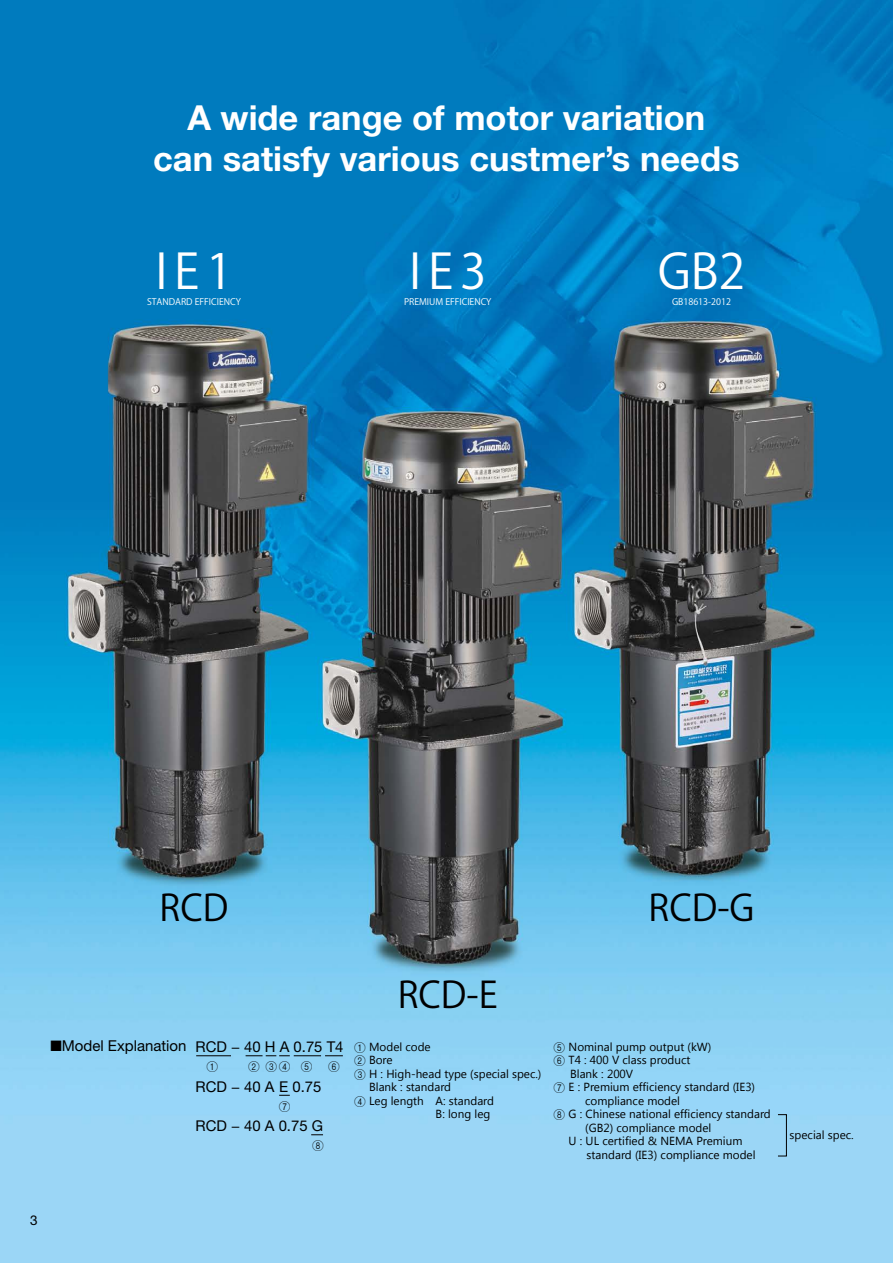
<style>
.page{position:relative;width:893px;height:1263px;background:#fff}
.page>*{position:absolute;margin:0;border:0;box-sizing:border-box;transform-origin:0 0}
.t1{font:48px "Koz Go Pro";letter-spacing:.14em;color:#fff}
.t2{font:36px "Koz Go Pro";color:#000}
.t3{font:700 34.5px/41.4px "Helvetica Neue";color:#fff;text-align:center}
.t4{font:15px "Helvetica Neue";color:#000}
.t5{font:14.85px "Helvetica Neue";color:#000}
.t6{font:13.5px "Helvetica Neue";color:#000}
.t7{font:11.7px "Segoe UI";color:#000}
.t8{font:11.7px "Round Num Whie";color:#000}
.t9{font:9px "Koz Go Pro";color:#fff}
.s1{font-family:"Round Num Whie"}
</style>
<div class="page">
<img style="left:0;top:0;width:893px;height:1263px">
<div style="left:777px;top:1114px;width:10px;height:42px;border:1px solid #000"></div>
<hr style="left:196px;top:1055px;width:35px;height:1px;background:#000">
<svg style="left:246px;top:1055px;width:97px;height:1px"></svg>
<svg style="left:311px;top:1134px;width:12px;height:1px"></svg>
<h3 class="t3" style="left:153px;top:96px;width:588px">A wide range of motor variation can satisfy various custmer’s needs</h3>
<h1 class="t1" style="left:155px;top:240px;width:79px">IE1</h1>
<p class="t9" style="left:147px;top:296px;width:95px">STANDARD EFFICIENCY</p>
<h1 class="t1" style="left:409px;top:240px;width:79px">IE3</h1>
<p class="t9" style="left:404px;top:296px;width:89px">PREMIUM EFFICIENCY</p>
<h1 class="t1" style="left:658px;top:240px;width:89px">GB2</h1>
<p class="t9" style="left:672px;top:296px;width:61px">GB18613-2012</p>
<h2 class="t2" style="left:160px;top:884px;width:70px">RCD</h2>
<h2 class="t2" style="left:649px;top:884px;width:107px">RCD-G</h2>
<h2 class="t2" style="left:398px;top:971px;width:101px">RCD-E</h2>
<p class="t4" style="left:50px;top:1036px;width:138px">■Model Explanation</p>
<p class="t7" style="left:354px;top:1038px;width:78px"><span class="s1">1</span> Model code</p>
<p class="t7" style="left:354px;top:1052px;width:40px"><span class="s1">2</span> Bore</p>
<p class="t7" style="left:354px;top:1065px;width:189px"><span class="s1">3</span> H : High-head type (special spec.)</p>
<p class="t7" style="left:369px;top:1079px;width:84px">Blank : standard</p>
<p class="t7" style="left:354px;top:1092px;width:141px"><span class="s1">4</span> Leg length A: standard</p>
<p class="t7" style="left:436px;top:1106px;width:56px">B: long leg</p>
<p class="t5" style="left:196px;top:1038px;width:149px">RCD − 40 H A 0.75 T4</p>
<p class="t8" style="left:207px;top:1060px;width:13px">1</p>
<p class="t8" style="left:248px;top:1060px;width:66px">234 5</p>
<p class="t8" style="left:328px;top:1060px;width:13px">6</p>
<p class="t5" style="left:196px;top:1078px;width:127px">RCD − 40 A E 0.75</p>
<p class="t8" style="left:279px;top:1100px;width:13px">7</p>
<p class="t5" style="left:196px;top:1117px;width:129px">RCD − 40 A 0.75 G</p>
<p class="t8" style="left:312px;top:1139px;width:13px">8</p>
<p class="t7" style="left:554px;top:1038px;width:159px"><span class="s1">5</span> Nominal pump output (kW)</p>
<p class="t7" style="left:554px;top:1052px;width:138px"><span class="s1">6</span> T4 : 400 V class product</p>
<p class="t7" style="left:570px;top:1065px;width:65px">Blank : 200V</p>
<p class="t7" style="left:554px;top:1079px;width:203px"><span class="s1">7</span> E : Premium efficiency standard (IE3)</p>
<p class="t7" style="left:585px;top:1092px;width:96px">compliance model</p>
<p class="t7" style="left:554px;top:1106px;width:219px"><span class="s1">8</span> G : Chinese national efficiency standard</p>
<p class="t7" style="left:585px;top:1119px;width:128px">(GB2) compliance model</p>
<p class="t7" style="left:569px;top:1133px;width:175px">U : UL certified &amp; NEMA Premium</p>
<p class="t7" style="left:587px;top:1146px;width:170px">standard (IE3) compliance model</p>
<p class="t7" style="left:790px;top:1127px;width:66px">special spec.</p>
<p class="t6" style="left:30px;top:1212px;width:9px">3</p>
</div>
